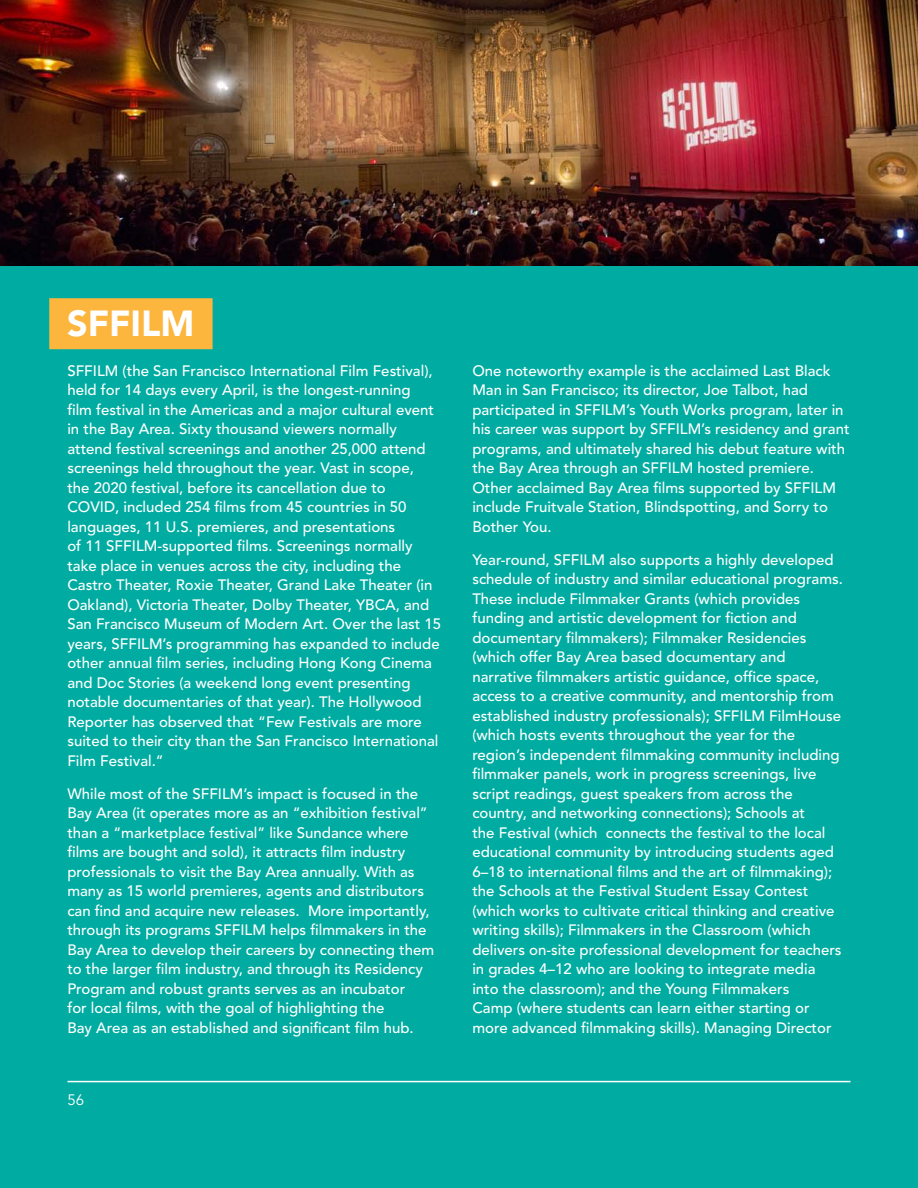
<style>
.page{position:relative;width:918px;height:1188px;background:#00aca1}
.page>*{position:absolute;margin:0;border:0;box-sizing:border-box;transform-origin:0 0}
.Insight_Heading_1{font:900 36px "Avenir LT Std";color:#fff}
.Spotlight_Insight_Bo{font:500 15px/19.5px "Avenir LT Std";color:#fff}
.t1{font:15px "Avenir LT Std";color:#fff}
</style>
<div class="page">
<hr style="left:68px;top:1081px;width:782px;height:1px;background:#fff">
<img style="left:0;top:0;width:918px;height:266px">
<div style="left:49px;top:298px;width:164px;height:51px;background:#fcb53d"></div>
<p class="Insight_Heading_1" style="left:67px;top:301px;width:129px">SFFILM</p>
<p class="Spotlight_Insight_Bo" style="left:67px;top:361px;width:375px">SFFILM (the San Francisco International Film Festival), held for 14 days every April, is the longest-running<br>film festival in the Americas and a major cultural event in the Bay Area. Sixty thousand viewers normally attend festival screenings and another 25,000 attend screenings held throughout the year. Vast in scope,<br>the 2020 festival, before its cancellation due to COVID, included 254 films from 45 countries in 50 languages, 11 U.S. premieres, and presentations<br>of 11 SFFILM-supported films. Screenings normally take place in venues across the city, including the Castro Theater, Roxie Theater, Grand Lake Theater (in Oakland), Victoria Theater, Dolby Theater, YBCA, and San Francisco Museum of Modern Art. Over the last 15 years, SFFILM’s programming has expanded to include other annual film series, including Hong Kong Cinema and Doc Stories (a weekend long event presenting notable documentaries of that year). The Hollywood Reporter has observed that “Few Festivals are more suited to their city than the San Francisco International Film Festival.”</p>
<p class="Spotlight_Insight_Bo" style="left:67px;top:784px;width:368px">While most of the SFFILM’s impact is focused in the Bay Area (it operates more as an “exhibition festival” than a “marketplace festival” like Sundance where films are bought and sold), it attracts film industry professionals to visit the Bay Area annually. With as many as 15 world premieres, agents and distributors can find and acquire new releases. More importantly, through its programs SFFILM helps filmmakers in the Bay Area to develop their careers by connecting them to the larger film industry, and through its Residency Program and robust grants serves as an incubator<br>for local films, with the goal of highlighting the<br>Bay Area as an established and significant film hub.</p>
<p class="t1" style="left:68px;top:1091px;width:18px">56</p>
<p class="Spotlight_Insight_Bo" style="left:472px;top:361px;width:379px">One noteworthy example is the acclaimed Last Black Man in San Francisco; its director, Joe Talbot, had participated in SFFILM’s Youth Works program, later in his career was support by SFFILM’s residency and grant programs, and ultimately shared his debut feature with the Bay Area through an SFFILM hosted premiere.<br>Other acclaimed Bay Area films supported by SFFILM include Fruitvale Station, Blindspotting, and Sorry to Bother You.</p>
<p class="Spotlight_Insight_Bo" style="left:472px;top:550px;width:372px">Year-round, SFFILM also supports a highly developed schedule of industry and similar educational programs.<br>These include Filmmaker Grants (which provides funding and artistic development for fiction and documentary filmmakers); Filmmaker Residencies (which offer Bay Area based documentary and narrative filmmakers artistic guidance, office space, access to a creative community, and mentorship from established industry professionals); SFFILM FilmHouse (which hosts events throughout the year for the region’s independent filmmaking community including filmmaker panels, work in progress screenings, live script readings, guest speakers from across the country, and networking connections); Schools at<br>the Festival (which connects the festival to the local educational community by introducing students aged 6–18 to international films and the art of filmmaking); the Schools at the Festival Student Essay Contest (which works to cultivate critical thinking and creative writing skills); Filmmakers in the Classroom (which delivers on-site professional development for teachers in grades 4–12 who are looking to integrate media into the classroom); and the Young Filmmakers<br>Camp (where students can learn either starting or more advanced filmmaking skills). Managing Director</p>
</div>
